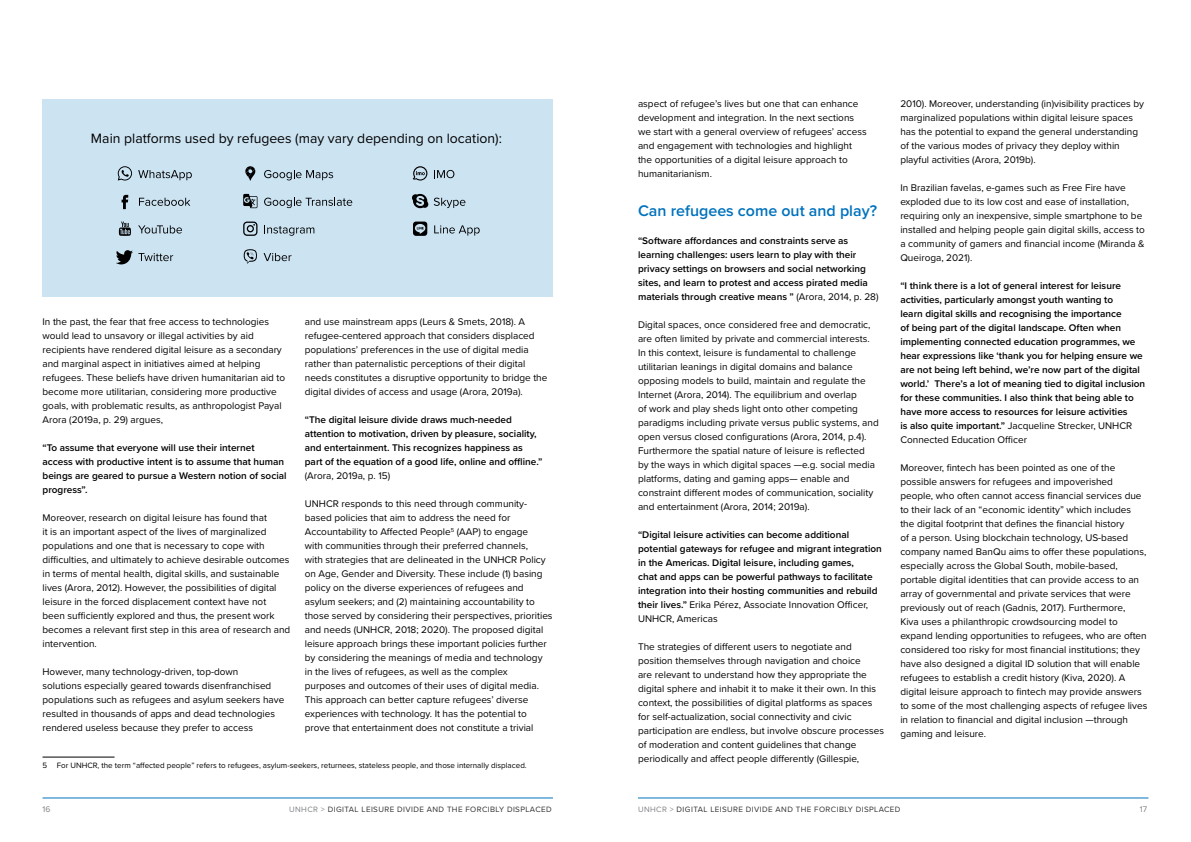
<style>
.page{position:relative;width:1191px;height:842px;background:#fff}
.page>*{position:absolute;margin:0;border:0;box-sizing:border-box;transform-origin:0 0}
.Heading{font:600 16px "Proxima Nova";color:#0072bc}
.Subtitle{font:14px "Proxima Nova";color:#000}
.Body_Copy{font:10px/14px "Proxima Nova";color:#000}
.Quotes{font:600 10px/14px "Proxima Nova";color:#000}
.t1{font:8.5px "Proxima Nova";color:#808285}
.Footnote{font:8px "Proxima Nova";color:#000}
.t2{font:8px "Proxima Nova";letter-spacing:.05em;color:#333}
.s1{font-weight:400}
.s2{color:#808285}
</style>
<div class="page">
<hr style="left:43px;top:798px;width:510px;height:1px;background:#0072bc">
<hr style="left:638px;top:798px;width:510px;height:1px;background:#0072bc">
<div style="left:43px;top:99px;width:510px;height:198px;background:#cce3f2"></div>
<hr style="left:43px;top:756px;width:72px;height:1px;background:#000">
<svg style="left:118px;top:166px;width:14px;height:15px"></svg>
<svg style="left:138px;top:170px;width:54px;height:10px"></svg>
<svg style="left:139px;top:198px;width:51px;height:8px"></svg>
<svg style="left:138px;top:225px;width:44px;height:9px"></svg>
<svg style="left:122px;top:195px;width:6px;height:14px"></svg>
<svg style="left:116px;top:250px;width:57px;height:14px"></svg>
<svg style="left:119px;top:222px;width:12px;height:14px"></svg>
<svg style="left:264px;top:170px;width:69px;height:10px"></svg>
<svg style="left:264px;top:198px;width:88px;height:10px"></svg>
<svg style="left:264px;top:225px;width:50px;height:11px"></svg>
<svg style="left:263px;top:253px;width:28px;height:8px"></svg>
<svg style="left:243px;top:222px;width:14px;height:14px"></svg>
<svg style="left:243px;top:194px;width:14px;height:14px"></svg>
<svg style="left:245px;top:166px;width:10px;height:15px"></svg>
<svg style="left:244px;top:249px;width:13px;height:15px"></svg>
<svg style="left:434px;top:170px;width:20px;height:8px"></svg>
<svg style="left:434px;top:198px;width:31px;height:10px"></svg>
<svg style="left:434px;top:225px;width:46px;height:11px"></svg>
<svg style="left:412px;top:194px;width:16px;height:14px"></svg>
<svg style="left:413px;top:222px;width:14px;height:14px"></svg>
<svg style="left:413px;top:166px;width:14px;height:15px"></svg>
<p class="Subtitle" style="left:91px;top:127px;width:412px">Main platforms used by refugees (may vary depending on location):</p>
<p class="Body_Copy" style="left:305px;top:315px;width:244px">and use mainstream apps (Leurs &amp; Smets, 2018). A refugee-centered approach that considers displaced populations’ preferences in the use of digital media rather than paternalistic perceptions of their digital needs constitutes a disruptive opportunity to bridge the digital divides of access and usage (Arora, 2019a).</p>
<p class="Quotes" style="left:305px;top:413px;width:239px">“The digital leisure divide draws much-needed attention to motivation, driven by pleasure, sociality, and entertainment. This recognizes happiness as part of the equation of a good life, online and offline.” <span class="s1">(Arora, 2019a, p. 15)</span></p>
<p class="Body_Copy" style="left:305px;top:497px;width:249px">UNHCR responds to this need through community&shy;based policies that aim to address the need for Accountability to Affected People<sup>5</sup> (AAP) to engage<br>with communities through their preferred channels,<br>with strategies that are delineated in the UNHCR Policy on Age, Gender and Diversity. These include (1) basing policy on the diverse experiences of refugees and asylum seekers; and (2) maintaining accountability to those served by considering their perspectives, priorities and needs (UNHCR, 2018; 2020). The proposed digital leisure approach brings these important policies further by considering the meanings of media and technology in the lives of refugees, as well as the complex<br>purposes and outcomes of their uses of digital media.<br>This approach can better capture refugees’ diverse experiences with technology. It has the potential to prove that entertainment does not constitute a trivial</p>
<p class="Body_Copy" style="left:43px;top:315px;width:244px">In the past, the fear that free access to technologies would lead to unsavory or illegal activities by aid recipients have rendered digital leisure as a secondary and marginal aspect in initiatives aimed at helping refugees. These beliefs have driven humanitarian aid to become more utilitarian, considering more productive goals, with problematic results, as anthropologist Payal Arora (2019a, p. 29) argues,</p>
<p class="Quotes" style="left:43px;top:441px;width:245px">“To assume that everyone will use their internet access with productive intent is to assume that human beings are geared to pursue a Western notion of social progress”.</p>
<p class="Body_Copy" style="left:43px;top:511px;width:249px">Moreover, research on digital leisure has found that<br>it is an important aspect of the lives of marginalized populations and one that is necessary to cope with difficulties, and ultimately to achieve desirable outcomes in terms of mental health, digital skills, and sustainable lives (Arora, 2012). However, the possibilities of digital leisure in the forced displacement context have not been sufficiently explored and thus, the present work becomes a relevant first step in this area of research and intervention.</p>
<p class="Body_Copy" style="left:43px;top:665px;width:243px">However, many technology-driven, top-down<br>solutions especially geared towards disenfranchised populations such as refugees and asylum seekers have resulted in thousands of apps and dead technologies rendered useless because they prefer to access</p>
<p class="Footnote" style="left:43px;top:760px;width:486px">5 For UNHCR, the term “affected people” refers to refugees, asylum-seekers, returnees, stateless people, and those internally displaced.</p>
<p class="Body_Copy" style="left:638px;top:96px;width:230px">aspect of refugee’s lives but one that can enhance development and integration. In the next sections we start with a general overview of refugees’ access and engagement with technologies and highlight the opportunities of a digital leisure approach to humanitarianism.</p>
<p class="Heading" style="left:638px;top:198px;width:240px">Can refugees come out and play?</p>
<p class="Quotes" style="left:638px;top:233px;width:242px">“Software affordances and constraints serve as learning challenges: users learn to play with their privacy settings on browsers and social networking sites, and learn to protest and access pirated media materials through creative means ” <span class="s1">(Arora, 2014, p. 28)</span></p>
<p class="Body_Copy" style="left:638px;top:317px;width:242px">Digital spaces, once considered free and democratic, are often limited by private and commercial interests.<br>In this context, leisure is fundamental to challenge utilitarian leanings in digital domains and balance opposing models to build, maintain and regulate the Internet (Arora, 2014). The equilibrium and overlap<br>of work and play sheds light onto other competing paradigms including private versus public systems, and open versus closed configurations (Arora, 2014, p.4).<br>Furthermore the spatial nature of leisure is reflected<br>by the ways in which digital spaces —e.g. social media platforms, dating and gaming apps— enable and constraint different modes of communication, sociality and entertainment (Arora, 2014; 2019a).</p>
<p class="Quotes" style="left:638px;top:527px;width:245px">“Digital leisure activities can become additional potential gateways for refugee and migrant integration in the Americas. Digital leisure, including games,<br>chat and apps can be powerful pathways to facilitate integration into their hosting communities and rebuild their lives.” <span class="s1">Erika Pérez, Associate Innovation Officer, UNHCR, Americas</span></p>
<p class="Body_Copy" style="left:638px;top:639px;width:247px">The strategies of different users to negotiate and position themselves through navigation and choice<br>are relevant to understand how they appropriate the digital sphere and inhabit it to make it their own. In this context, the possibilities of digital platforms as spaces for self-actualization, social connectivity and civic participation are endless, but involve obscure processes of moderation and content guidelines that change periodically and affect people differently (Gillespie,</p>
<p class="Body_Copy" style="left:900px;top:96px;width:245px">2010). Moreover, understanding (in)visibility practices by marginalized populations within digital leisure spaces has the potential to expand the general understanding of the various modes of privacy they deploy within playful activities (Arora, 2019b).</p>
<p class="Body_Copy" style="left:900px;top:180px;width:246px">In Brazilian favelas, e-games such as Free Fire have exploded due to its low cost and ease of installation, requiring only an inexpensive, simple smartphone to be installed and helping people gain digital skills, access to a community of gamers and financial income (Miranda &amp; Queiroga, 2021).</p>
<p class="Quotes" style="left:900px;top:278px;width:246px">“I think there is a lot of general interest for leisure activities, particularly amongst youth wanting to<br>learn digital skills and recognising the importance<br>of being part of the digital landscape. Often when implementing connected education programmes, we hear expressions like ‘thank you for helping ensure we are not being left behind, we’re now part of the digital world.’ There’s a lot of meaning tied to digital inclusion for these communities. I also think that being able to have more access to resources for leisure activities<br>is also quite important.” <span class="s1">Jacqueline Strecker, UNHCR Connected Education Officer</span></p>
<p class="Body_Copy" style="left:900px;top:460px;width:248px">Moreover, fintech has been pointed as one of the possible answers for refugees and impoverished people, who often cannot access financial services due to their lack of an “economic identity” which includes the digital footprint that defines the financial history<br>of a person. Using blockchain technology, US-based company named BanQu aims to offer these populations, especially across the Global South, mobile-based, portable digital identities that can provide access to an array of governmental and private services that were previously out of reach (Gadnis, 2017). Furthermore,<br>Kiva uses a philanthropic crowdsourcing model to expand lending opportunities to refugees, who are often considered too risky for most financial institutions; they have also designed a digital ID solution that will enable refugees to establish a credit history (Kiva, 2020). A digital leisure approach to fintech may provide answers to some of the most challenging aspects of refugee lives in relation to financial and digital inclusion —through gaming and leisure.</p>
<p class="t1" style="left:43px;top:803px;width:9px">16</p>
<p class="t2" style="left:289px;top:804px;width:264px"><span class="s2">UNHCR &gt;</span> DIGITAL LEISURE DIVIDE AND THE FORCIBLY DISPLACED</p>
<p class="t2" style="left:638px;top:804px;width:264px"><span class="s2">UNHCR &gt;</span> DIGITAL LEISURE DIVIDE AND THE FORCIBLY DISPLACED</p>
<p class="t1" style="left:1140px;top:803px;width:9px">17</p>
</div>
